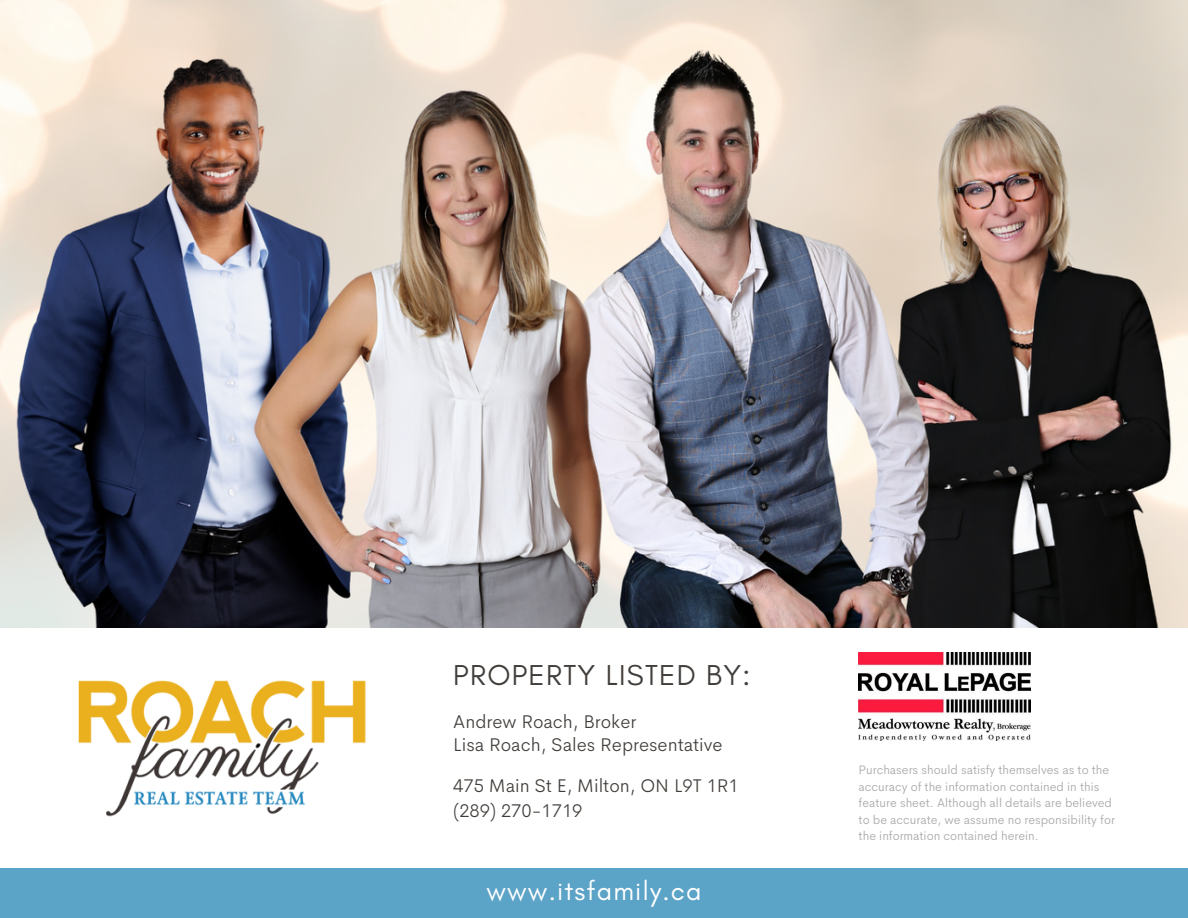
<style>
.page{position:relative;width:1188px;height:918px;background:#fff}
.page>*{position:absolute;margin:0;border:0;box-sizing:border-box;transform-origin:0 0}
.t1{font:29.4px "Glacial Indifference";letter-spacing:.045em;color:#413d3a}
.t2{font:27px "Glacial Indifference";letter-spacing:.045em;color:#fff}
.t3{font:300 18.6px "Cerebri Sans";color:#413d3a}
.t4{font:300 12.45px/16.5px "Cerebri Sans";color:#a6a6a6}
</style>
<div class="page">
<img style="left:0;top:0;width:1188px;height:628px">
<img style="left:78px;top:680px;width:288px;height:137px">
<img style="left:859px;top:653px;width:172px;height:87px">
<div style="left:0;top:868px;width:1188px;height:50px;background:#5ba3c7"></div>
<p class="t1" style="left:453px;top:657px;width:298px">PROPERTY LISTED BY:</p>
<p class="t3" style="left:453px;top:709px;width:185px">Andrew Roach, Broker</p>
<p class="t3" style="left:453px;top:733px;width:271px">Lisa Roach, Sales Representative</p>
<p class="t3" style="left:453px;top:773px;width:287px">475 Main St E, Milton, ON L9T 1R1</p>
<p class="t3" style="left:453px;top:799px;width:131px">(289) 270-1719</p>
<p class="t2" style="left:486px;top:875px;width:217px">www.itsfamily.ca</p>
<p class="t4" style="left:859px;top:762px;width:258px">Purchasers should satisfy themselves as to the accuracy of the information contained in this feature sheet. Although all details are believed to be accurate, we assume no responsibility for the information contained herein.</p>
</div>
